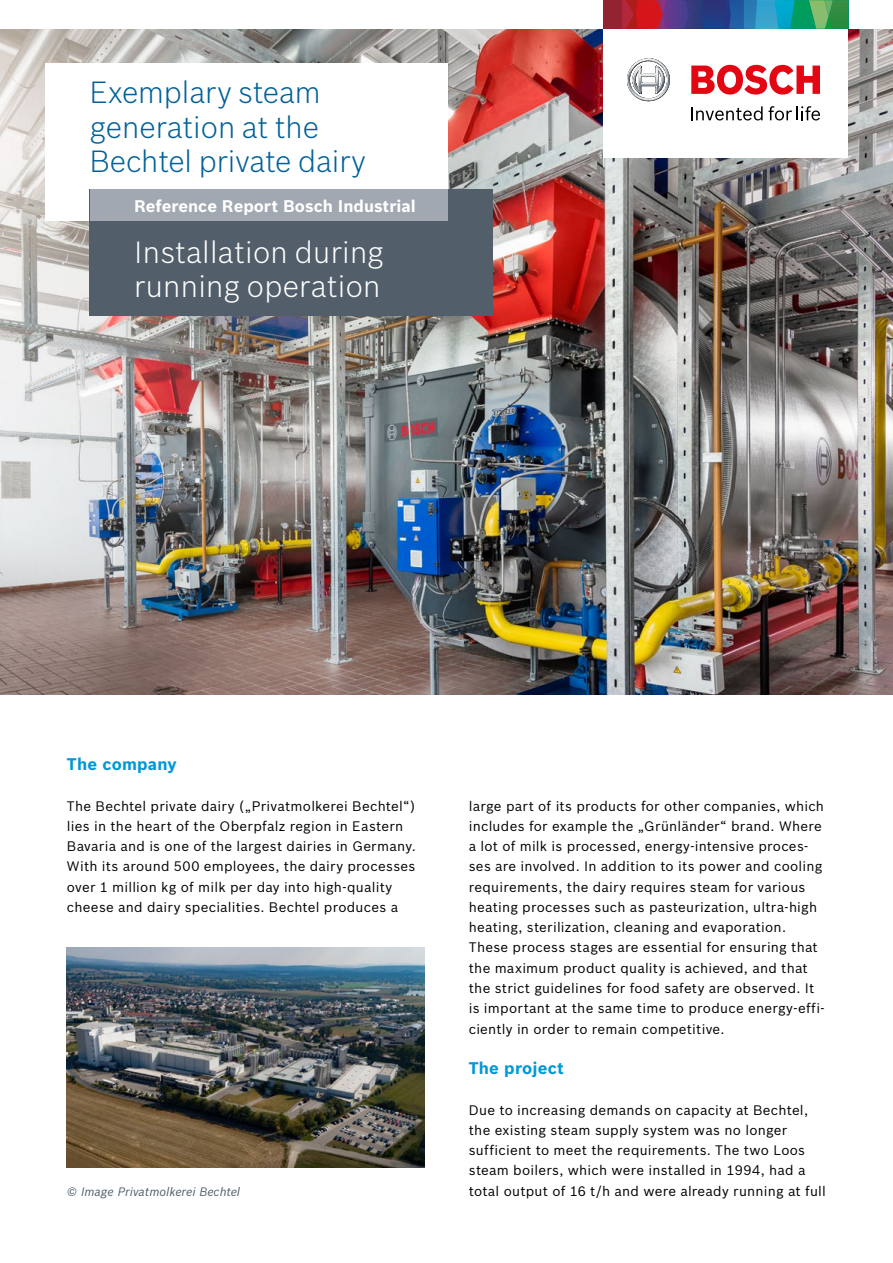
<style>
.page{position:relative;width:893px;height:1263px;background:#fff}
.page>*{position:absolute;margin:0;border:0;box-sizing:border-box;transform-origin:0 0}
.t1{font:300 30px/34.5px "Bosch Sans";color:#006098}
.t2{font:300 30px/34.5px "Bosch Sans";letter-spacing:.01em;color:#fff}
.t3{font:700 16.5px "Bosch Sans";color:#fff}
.t4{font:700 16.5px "Bosch Sans";letter-spacing:.015em;color:#0098d7}
.t5{font:13.5px/20.2px "Bosch Sans";letter-spacing:.02em;color:#000}
.t6{font:italic 12px "Bosch Sans";color:#525f6b}
</style>
<div class="page">
<img style="left:0;top:28px;width:893px;height:667px">
<div style="left:45px;top:63px;width:403px;height:158px;background:#fff"></div>
<div style="left:90px;top:190px;width:403px;height:126px;background:#525f6b"></div>
<div style="left:90px;top:190px;width:358px;height:31px;background:#a1a8b1"></div>
<img style="left:67px;top:947px;width:357px;height:220px">
<div style="left:603px;top:0;width:245px;height:157px;background:#fff"></div>
<svg style="left:603px;top:0;width:245px;height:29px;background:#505f72"></svg>
<svg style="left:627px;top:58px;width:43px;height:43px"></svg>
<svg style="left:691px;top:106px;width:129px;height:15px"></svg>
<svg style="left:691px;top:65px;width:129px;height:30px"></svg>
<h1 class="t1" style="left:90px;top:73px;width:277px">Exemplary steam generation at the<br>Bechtel private dairy</h1>
<p class="t3" style="left:134px;top:193px;width:283px">Reference Report Bosch Industrial</p>
<h1 class="t2" style="left:134px;top:233px;width:251px">Installation during running operation</h1>
<p class="t4" style="left:67px;top:752px;width:111px">The company</p>
<p class="t5" style="left:67px;top:795px;width:350px">The Bechtel private dairy („Privatmolkerei Bechtel“) lies in the heart of the Oberpfalz region in Eastern Bavaria and is one of the largest dairies in Germany.<br>With its around 500 employees, the dairy processes over 1 million kg of milk per day into high-quality cheese and dairy specialities. Bechtel produces a</p>
<p class="t5" style="left:469px;top:795px;width:357px">large part of its products for other companies, which includes for example the „Grünländer“ brand. Where a lot of milk is processed, energy-intensive proces&shy;ses are involved. In addition to its power and cooling requirements, the dairy requires steam for various heating processes such as pasteurization, ultra-high heating, sterilization, cleaning and evaporation.<br>These process stages are essential for ensuring that the maximum product quality is achieved, and that the strict guidelines for food safety are observed. It is important at the same time to produce energy-effi&shy;ciently in order to remain competitive.</p>
<p class="t4" style="left:469px;top:1055px;width:97px">The project</p>
<p class="t5" style="left:469px;top:1098px;width:359px">Due to increasing demands on capacity at Bechtel, the existing steam supply system was no longer sufficient to meet the requirements. The two Loos steam boilers, which were installed in 1994, had a total output of 16 t/h and were already running at full</p>
<p class="t6" style="left:67px;top:1182px;width:175px">© Image Privatmolkerei Bechtel</p>
</div>
